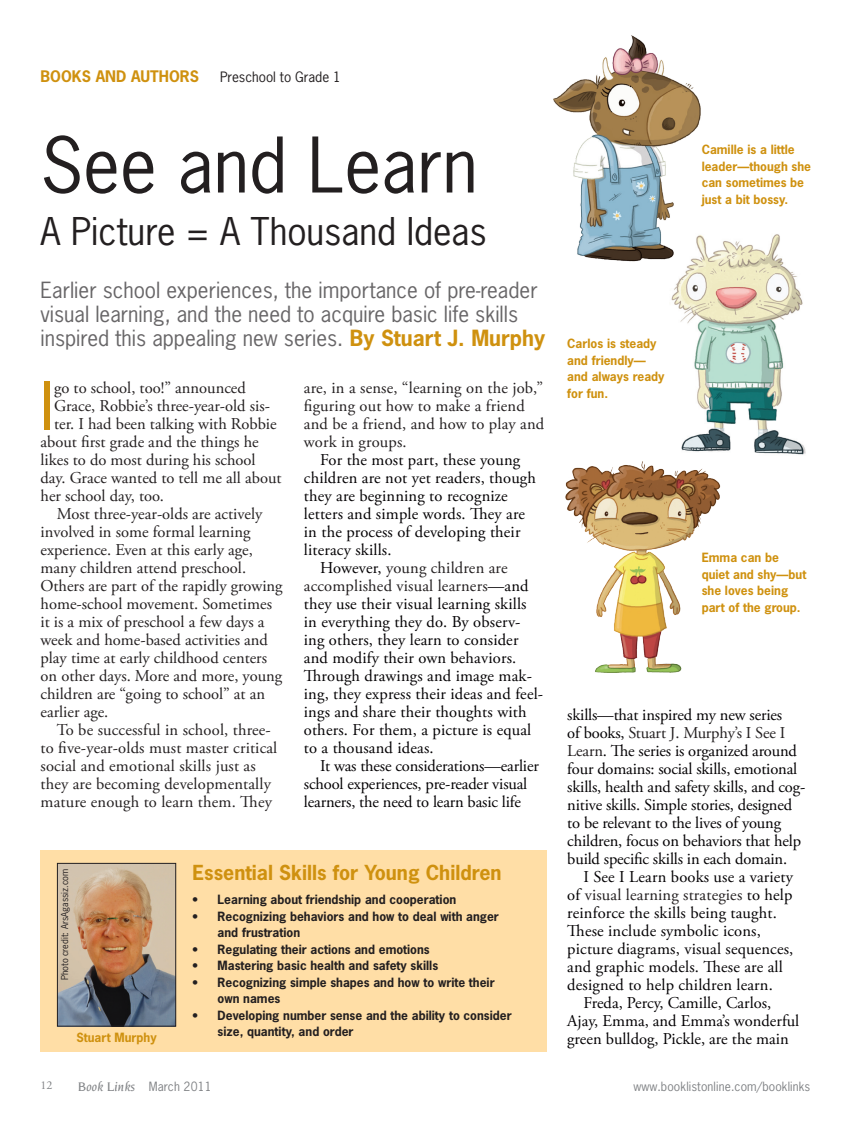
<style>
.page{position:relative;width:851px;height:1134px;background:#fff}
.page>*{position:absolute;margin:0;border:0;box-sizing:border-box;transform-origin:0 0}
.column_head{font:72px "News Gothic Std";color:#231f20}
.BodyNoIndent_DropCap{font:62.7px "News Gothic Std";color:#cf910f}
.column_head2{font:36px "News Gothic Std";color:#231f20}
.Deck{font:21px/24px "News Gothic Std";color:#686668}
.SideHead{font:700 19.5px "News Gothic Std";color:#cf910f}
.Body{font:16.5px/18px "Adobe Garamond Pro";letter-spacing:.01em;color:#030003}
.Body-2{font:16.5px/18px "Adobe Garamond Pro";color:#231f20}
.Body-3{font:16.5px/18px "Adobe Garamond Pro";letter-spacing:-.01em;color:#030003}
.BodyNoIndent_DropCap-2{font:16.5px "Adobe Garamond Pro";color:#231f20}
.Ad{font:700 15px "News Gothic Std";color:#cf910f}
.t1{font:italic 500 13.5px "Novarese";letter-spacing:.01em;color:#808285}
.Ad-2{font:13.5px "News Gothic Std";color:#231f20}
.SideBulletImp{font:700 12px/16.5px "News Gothic Std";color:#231f20}
.t2{font:700 12px/16.5px "News Gothic Std";color:#cf910f}
.SideBulletImp_1st{font:700 12px "News Gothic Std";color:#231f20}
.t3{font:12px "News Gothic Std";letter-spacing:.01em;color:#808285}
.t4{font:12px "Adobe Garamond Pro";color:#808285}
.Photocredit{font:9px "News Gothic Std";color:#231f20}
.s1{font-weight:700;color:#cf910f}
.s2{color:#231f20}
.s3{font-family:"News Gothic Std";font-weight:400;font-style:normal;font-size:12px}
</style>
<div class="page">
<div style="left:40px;top:850px;width:507px;height:202px;background:#ffdea6"></div>
<img style="left:59px;top:865px;width:115px;height:160px">
<div style="left:57px;top:863px;width:119px;height:164px;border:1px solid #231f20"></div>
<img style="left:553px;top:35px;width:148px;height:227px">
<img style="left:652px;top:211px;width:154px;height:244px">
<img style="left:565px;top:434px;width:164px;height:239px">
<p class="Ad" style="left:40px;top:67px;width:160px">BOOKS AND AUTHORS</p>
<p class="Ad-2" style="left:220px;top:69px;width:122px">Preschool to Grade 1</p>
<p class="column_head" style="left:40px;top:119px;width:439px">See and Learn</p>
<p class="column_head2" style="left:40px;top:208px;width:448px">A Picture = A Thousand Ideas</p>
<p class="Deck" style="left:40px;top:277px;width:506px">Earlier school experiences, the importance of pre-reader visual learning, and the need to acquire basic life skills inspired this appealing new series. <span class="s1">By Stuart J. Murphy</span></p>
<p class="BodyNoIndent_DropCap" style="left:40px;top:366px;width:14px">I</p>
<p class="BodyNoIndent_DropCap-2" style="left:54px;top:378px;width:193px">go to school, too!” announced</p>
<p class="BodyNoIndent_DropCap-2" style="left:54px;top:396px;width:217px">Grace, Robbie’s three-year-old sis-</p>
<p class="BodyNoIndent_DropCap-2" style="left:54px;top:414px;width:224px">ter. I had been talking with Robbie</p>
<p class="BodyNoIndent_DropCap-2" style="left:40px;top:432px;width:220px">about first grade and the things he</p>
<p class="BodyNoIndent_DropCap-2" style="left:40px;top:450px;width:216px">likes to do most during his school</p>
<p class="BodyNoIndent_DropCap-2" style="left:40px;top:468px;width:242px">day. Grace wanted to tell me all about</p>
<p class="BodyNoIndent_DropCap-2" style="left:40px;top:486px;width:125px">her school day, too.</p>
<p class="Body-2" style="left:40px;top:506px;width:243px;text-indent:16px">Most three-year-olds are actively involved in some formal learning experience. Even at this early age, many children attend preschool.<br>Others are part of the rapidly growing home-school movement. Sometimes it is a mix of preschool a few days a week and home-based activities and play time at early childhood centers on other days. More and more, young children are “going to school” at an earlier age.</p>
<p class="Body-2" style="left:40px;top:722px;width:238px;text-indent:16px">To be successful in school, three&shy;to five-year-olds must master critical social and emotional skills just as they are becoming developmentally mature enough to learn them. They</p>
<p class="Body-2" style="left:304px;top:380px;width:242px">are, in a sense, “learning on the job,” figuring out how to make a friend and be a friend, and how to play and work in groups.</p>
<p class="Body" style="left:304px;top:452px;width:233px;text-indent:16px">For the most part, these young children are not yet readers, though they are beginning to recognize letters and simple words. They are in the process of developing their literacy skills.</p>
<p class="Body" style="left:304px;top:560px;width:241px;text-indent:16px">However, <span class="s2">young children are accomplished visual learners</span>—and they use their visual learning skills in everything they do. By observ&shy;ing others, they learn to consider and modify their own behaviors.<br>Through drawings and image mak&shy;ing, they express their ideas and feel&shy;ings and share their thoughts with others. For them, a picture is equal to a thousand ideas.</p>
<p class="Body-3" style="left:304px;top:758px;width:236px;text-indent:16px">It was these considerations—earlier school experiences, pre-reader visual learners, the need to learn basic life</p>
<p class="Photocredit" style="left:59px;top:980px;width:113px;rotate:-90deg">Photo credit: ArsAgassiz.com</p>
<p class="t2" style="left:76px;top:1029px;width:82px">Stuart Murphy</p>
<p class="SideHead" style="left:192px;top:860px;width:310px">Essential Skills for Young Children</p>
<p class="SideBulletImp_1st" style="left:192px;top:892px;width:265px">• Learning about friendship and cooperation</p>
<p class="SideBulletImp" style="left:217px;top:908px;width:283px;text-indent:-25px">• Recognizing behaviors and how to deal with anger and frustration</p>
<p class="SideBulletImp" style="left:192px;top:941px;width:239px">• Regulating their actions and emotions</p>
<p class="SideBulletImp" style="left:192px;top:958px;width:247px">• Mastering basic health and safety skills</p>
<p class="SideBulletImp" style="left:217px;top:974px;width:278px;text-indent:-25px">• Recognizing simple shapes and how to write their own names</p>
<p class="SideBulletImp" style="left:217px;top:1007px;width:295px;text-indent:-25px">• Developing number sense and the ability to consider size, quantity, and order</p>
<p class="t2" style="left:701px;top:141px;width:111px">Camille is a little leader—though she can sometimes be just a bit bossy.</p>
<p class="t2" style="left:567px;top:335px;width:99px">Carlos is steady and friendly— and always ready for fun.</p>
<p class="t2" style="left:701px;top:549px;width:106px">Emma can be quiet and shy—but she loves being part of the group.</p>
<p class="Body-3" style="left:567px;top:706px;width:239px">skills—that inspired my new series<br>of books, <span class="s2">Stuart J. Murphy’s I See I Learn</span>. The series is organized around four domains: social skills, emotional skills, health and safety skills, and cog&shy;nitive skills. Simple stories, designed to be relevant to the lives of young children, focus on behaviors that help build specific skills in each domain.</p>
<p class="Body" style="left:567px;top:868px;width:227px;text-indent:16px">I See I Learn books use a variety of <span class="s2">visual learning strategies</span> to help reinforce the skills being taught.<br>These include symbolic icons, picture diagrams, visual sequences, and graphic models. These are all designed to help children learn.</p>
<p class="Body" style="left:567px;top:994px;width:233px;text-indent:16px">Freda, Percy, Camille, Carlos,<br>Ajay, Emma, and Emma’s wonderful green bulldog, Pickle, are the main</p>
<p class="t4" style="left:40px;top:1078px;width:13px">12</p>
<p class="t1" style="left:78px;top:1079px;width:135px">Book Links <span class="s3">March 2011</span></p>
<p class="t3" style="left:633px;top:1079px;width:178px">www.booklistonline.com/booklinks</p>
</div>
